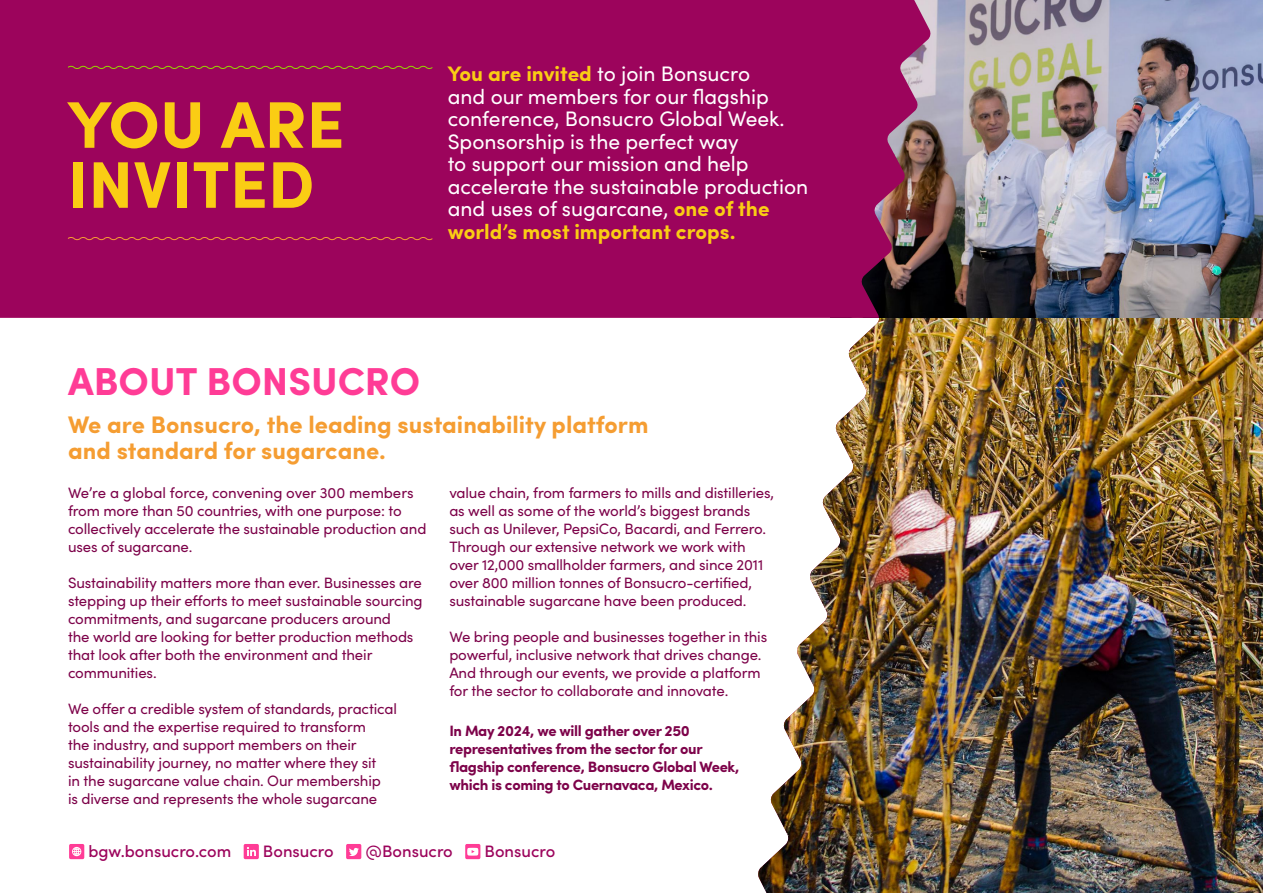
<style>
.page{position:relative;width:1263px;height:893px;background:#fff}
.page>*{position:absolute;margin:0;border:0;box-sizing:border-box;transform-origin:0 0}
.t1{font:700 66px/60px "Sofia Pro";color:#facd14}
.t2{font:700 39px "Sofia Pro";color:#ff3c96}
.t3{font:700 24px/25.5px "Sofia Pro";color:#f59d32}
.t4{font:21px/22.5px "Sofia Pro";color:#fff}
.t5{font:500 16.65px "Sofia Pro";color:#9c045c}
.t6{font:15px/18px "Sofia Pro";letter-spacing:-.01em;color:#7d034a}
.t7{font:700 15px/18px "Sofia Pro";letter-spacing:-.025em;color:#7d034a}
.s1{font-weight:700;color:#facd14}
</style>
<div class="page">
<img style="left:758px;top:318px;width:505px;height:575px">
<img style="left:931px;top:0;width:332px;height:318px">
<div style="left:0;top:0;width:931px;height:318px;background:#9c045c"></div>
<svg style="left:67px;top:236px;width:366px;height:5px;background:#af2552"></svg>
<svg style="left:67px;top:65px;width:366px;height:5px;background:#9a3147"></svg>
<svg style="left:69px;top:844px;width:15px;height:15px"></svg>
<svg style="left:244px;top:844px;width:15px;height:15px"></svg>
<svg style="left:346px;top:844px;width:15px;height:15px"></svg>
<svg style="left:465px;top:844px;width:15px;height:15px"></svg>
<h1 class="t1" style="left:68px;top:91px;width:278px">YOU ARE<br>INVITED</h1>
<p class="t4" style="left:448px;top:62px;width:362px"><span class="s1">You are invited</span> to join Bonsucro<br>and our members for our flagship conference, Bonsucro Global Week.<br>Sponsorship is the perfect way<br>to support our mission and help accelerate the sustainable production and uses of sugarcane, <span class="s1">one of the world’s most important crops.</span></p>
<h2 class="t2" style="left:68px;top:352px;width:354px">ABOUT BONSUCRO</h2>
<h3 class="t3" style="left:68px;top:411px;width:582px">We are Bonsucro, the leading sustainability platform and standard for sugarcane.</h3>
<p class="t6" style="left:68px;top:483px;width:360px">We’re a global force, convening over 300 members from more than 50 countries, with one purpose: to collectively accelerate the sustainable production and uses of sugarcane.</p>
<p class="t6" style="left:68px;top:573px;width:356px">Sustainability matters more than ever. Businesses are stepping up their efforts to meet sustainable sourcing commitments, and sugarcane producers around<br>the world are looking for better production methods that look after both the environment and their communities.</p>
<p class="t6" style="left:68px;top:699px;width:330px">We offer a credible system of standards, practical tools and the expertise required to transform<br>the industry, and support members on their sustainability journey, no matter where they sit<br>in the sugarcane value chain. Our membership<br>is diverse and represents the whole sugarcane</p>
<p class="t6" style="left:449px;top:483px;width:326px">value chain, from farmers to mills and distilleries, as well as some of the world’s biggest brands such as Unilever, PepsiCo, Bacardi, and Ferrero.<br>Through our extensive network we work with over 12,000 smallholder farmers, and since 2011 over 800 million tonnes of Bonsucro-certified, sustainable sugarcane have been produced.</p>
<p class="t6" style="left:449px;top:627px;width:319px">We bring people and businesses together in this powerful, inclusive network that drives change.<br>And through our events, we provide a platform for the sector to collaborate and innovate.</p>
<p class="t7" style="left:449px;top:721px;width:291px">In May 2024, we will gather over 250 representatives from the sector for our flagship conference, Bonsucro Global Week, which is coming to Cuernavaca, Mexico.</p>
<p class="t5" style="left:88px;top:839px;width:144px">bgw.bonsucro.com</p>
<p class="t5" style="left:263px;top:839px;width:72px">Bonsucro</p>
<p class="t5" style="left:365px;top:839px;width:89px">@Bonsucro</p>
<p class="t5" style="left:484px;top:839px;width:72px">Bonsucro</p>
</div>
